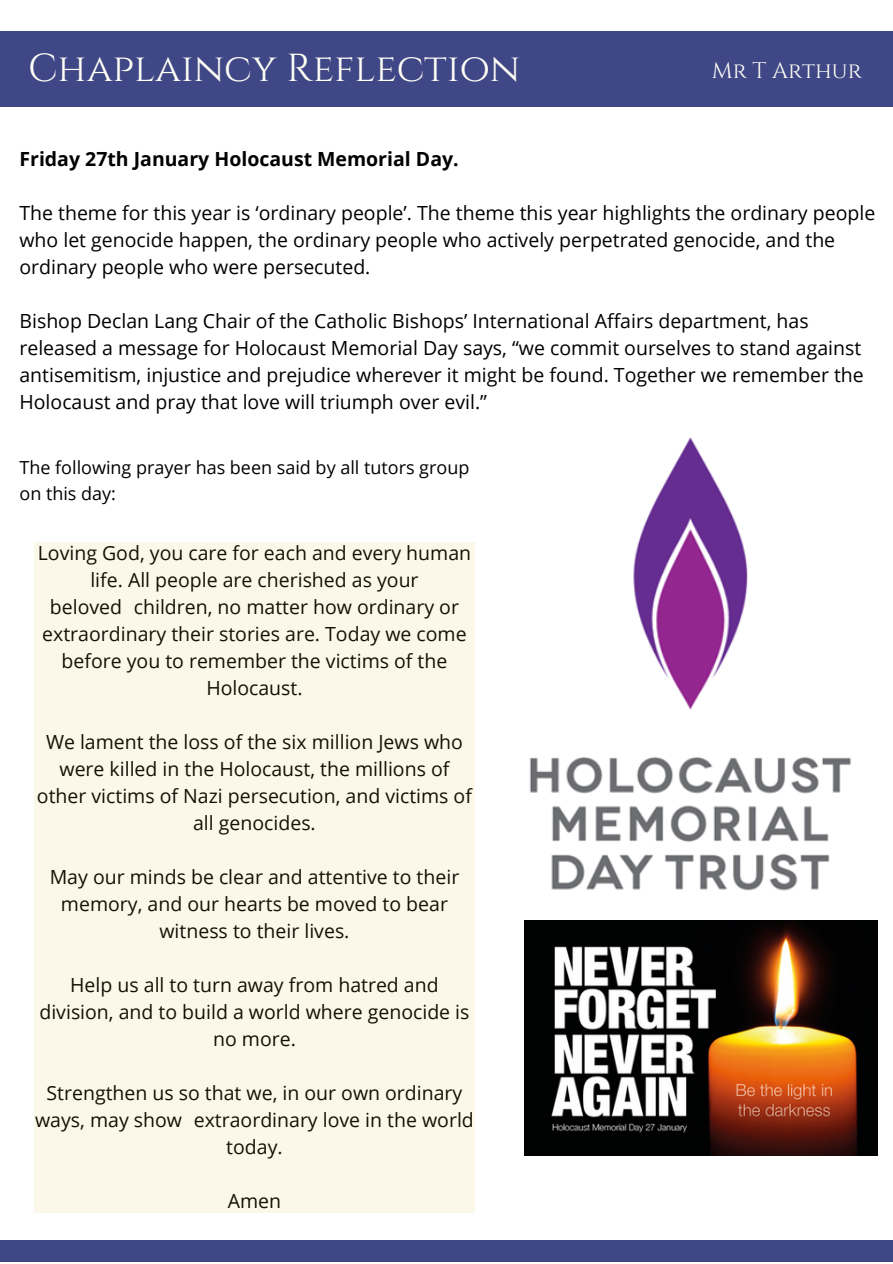
<style>
.page{position:relative;width:893px;height:1264px;background:#fff}
.page>*{position:absolute;margin:0;border:0;box-sizing:border-box;transform-origin:0 0}
.t1{font:39px "Cinzel";color:#fffff6}
.t2{font:22.5px "Cinzel";color:#fffff6}
.t3{font:19.5px/27px "Open Sans";color:#000;text-align:center}
.t4{font:700 19.5px "Open Sans";color:#000}
.t5{font:18px/25.8px "Open Sans";color:#000}
</style>
<div class="page">
<div style="left:0;top:1240px;width:892px;height:21px;background:#3f4786"></div>
<div style="left:0;top:31px;width:892px;height:76px;background:#3f4786"></div>
<img style="left:524px;top:920px;width:353px;height:235px">
<img style="left:529px;top:437px;width:322px;height:454px">
<div style="left:34px;top:542px;width:441px;height:670px;background:#fbf8ea"></div>
<h1 class="t1" style="left:28px;top:43px;width:494px">Chaplaincy Reflection</h1>
<p class="t2" style="left:712px;top:56px;width:151px">Mr T Arthur</p>
<p class="t4" style="left:19px;top:145px;width:440px">Friday 27th January Holocaust Memorial Day.</p>
<p class="t3" style="left:19px;top:199px;width:857px;text-align:left">The theme for this year is ‘ordinary people’. The theme this year highlights the ordinary people who let genocide happen, the ordinary people who actively perpetrated genocide, and the ordinary people who were persecuted.</p>
<p class="t3" style="left:19px;top:307px;width:845px;text-align:left">Bishop Declan Lang Chair of the Catholic Bishops’ International Affairs department, has released a message for Holocaust Memorial Day says, “we commit ourselves to stand against antisemitism, injustice and prejudice wherever it might be found. Together we remember the Holocaust and pray that love will triumph over evil.”</p>
<p class="t5" style="left:19px;top:454px;width:451px">The following prayer has been said by all tutors group on this day:</p>
<p class="t3" style="left:38px;top:539px;width:435px">Loving God, you care for each and every human life. All people are cherished as your<br>beloved children, no matter how ordinary or extraordinary their stories are. Today we come before you to remember the victims of the Holocaust.</p>
<p class="t3" style="left:37px;top:727px;width:436px">We lament the loss of the six million Jews who were killed in the Holocaust, the millions of other victims of Nazi persecution, and victims of all genocides.</p>
<p class="t3" style="left:50px;top:862px;width:411px">May our minds be clear and attentive to their memory, and our hearts be moved to bear witness to their lives.</p>
<p class="t3" style="left:39px;top:970px;width:431px">Help us all to turn away from hatred and division, and to build a world where genocide is no more.</p>
<p class="t3" style="left:35px;top:1078px;width:440px">Strengthen us so that we, in our own ordinary ways, may show extraordinary love in the world today.</p>
<p class="t3" style="left:228px;top:1186px;width:55px">Amen</p>
</div>
